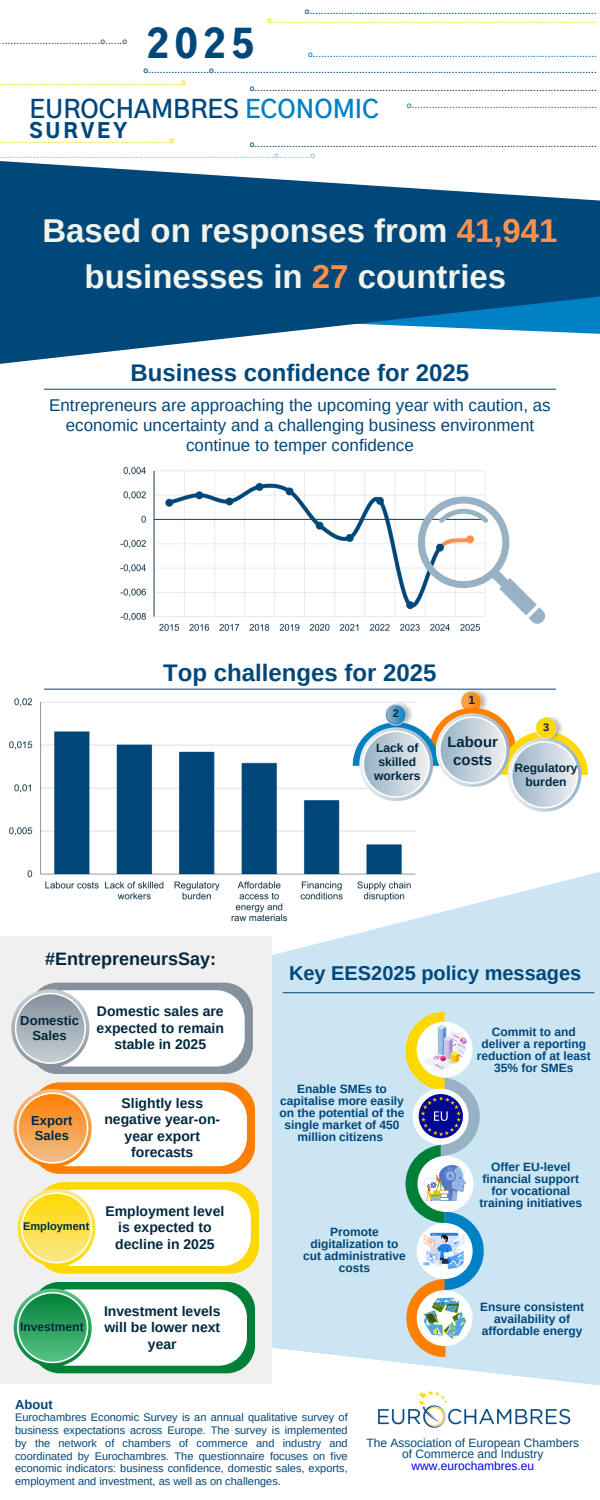
<style>
.page{position:relative;width:600px;height:1500px;background:#fff}
.page>*{position:absolute;margin:0;border:0;box-sizing:border-box;transform-origin:0 0}
.t1{font:900 38px "Gothic A1";color:#00477a}
.t2{font:700 33px/45.8px "Arimo";color:#f2f4eb;text-align:center}
.t3{font:600 25px "Gothic A1";color:#00467f}
.t4{font:700 24px "Arimo";color:#00477a}
.t5{font:700 20px "Arimo";color:#00477a}
.t6{font:900 20px "Gothic A1";letter-spacing:.14em;color:#00477a}
.t7{font:700 18px "Arimo";color:#01283f}
.t8{font:17px/20.2px "Arimo";color:#00477a;text-align:center}
.t9{font:700 14.9px "Arimo";color:#01283f}
.t10{font:700 14px/16.5px "Arimo";color:#01283f;text-align:center}
.t11{font:700 13px "Arimo";color:#01283f}
.t12{font:700 13px "Arimo";color:#00477a}
.t13{font:700 12.1px/14px "Arimo";color:#01283f;text-align:center}
.t14{font:700 12px/12px "Arimo";color:#00477a;text-align:center}
.t15{font:12px/11.2px "Arimo";color:#00477a;text-align:center}
.t16{font:12px "Arimo";color:#00e}
.t17{font:700 12px "Arimo";color:#01283f}
.t18{font:11px/12.8px "Arimo";color:#00477a;text-align:justify}
.t19{font:700 11px "Arimo";color:#01283f}
.t20{font:600 8px "Gothic A1";color:#00477a}
.t21{font:600 8px "Gothic A1";color:#ffd800}
.t22{font:600 8px "Gothic A1";color:#0081c6}
.t23{font:600 8px "Gothic A1";color:#97b2c5}
.t24{font:600 8px "Gothic A1";color:#3c505a}
.s1{color:#0081c6}
.s2{color:#ff914d}
</style>
<div class="page">
<hr style="left:44px;top:389px;width:512px;height:1px;background:#00477a">
<div style="left:0;top:872px;width:600px;height:512px;background:#cce5f3"></div>
<svg style="left:242px;top:1347px;width:358px;height:39px;fill:#cce5f3"></svg>
<img style="left:357px;top:1364px;width:229px;height:64px">
<hr style="left:283px;top:992px;width:311px;height:1px;background:#00477a">
<hr style="left:44px;top:689px;width:512px;height:1px;background:#00477a">
<svg style="left:0;top:161px;width:600px;height:203px;fill:#00477a"></svg>
<div style="left:0;top:937px;width:271px;height:446px;background:#f0f0f0"></div>
<img style="left:4px;top:698px;width:421px;height:232px">
<svg style="left:11px;top:983px;width:242px;height:91px"></svg>
<svg style="left:14px;top:1082px;width:241px;height:92px"></svg>
<svg style="left:18px;top:1182px;width:241px;height:92px"></svg>
<svg style="left:14px;top:1282px;width:241px;height:91px"></svg>
<img style="left:463px;top:689px;width:26px;height:2px">
<svg style="left:353px;top:691px;width:235px;height:121px"></svg>
<img style="left:120px;top:467px;width:366px;height:164px">
<svg style="left:406px;top:1012px;width:78px;height:345px"></svg>
<svg style="left:413px;top:497px;width:132px;height:128px"></svg>
<p class="t20" style="left:305px;top:7px;width:293px">o...................................................................................................</p>
<h4 class="t21" style="left:267px;top:17px;width:331px">o................................................................................................................</h4>
<p class="t1" style="left:147px;top:27px;width:109px">2025</p>
<p class="t21" style="left:1px;top:78px;width:186px">..............................................................o</p>
<p class="t24" style="left:-1px;top:38px;width:130px">...................................o......o</p>
<p class="t22" style="left:308px;top:51px;width:291px">o..................................................................................................</p>
<p class="t20" style="left:144px;top:67px;width:455px">o.....................o....................................................................................................................................</p>
<p class="t20" style="left:250px;top:85px;width:349px">o......................................................................................................................</p>
<h4 class="t3" style="left:30px;top:98px;width:351px">EUROCHAMBRES <span class="s1">ECONOMIC</span></h4>
<p class="t22" style="left:407px;top:102px;width:192px">o................................................................</p>
<h2 class="t6" style="left:30px;top:122px;width:99px">SURVEY</h2>
<p class="t21" style="left:1px;top:137px;width:174px">..........................................................o</p>
<h1 class="t20" style="left:250px;top:141px;width:349px">o......................................................................................................................</h1>
<p class="t23" style="left:1px;top:151px;width:316px">..............................................................................................o...........o</p>
<p class="t2" style="left:42px;top:208px;width:517px">Based on responses from <span class="s2">41,941 </span>businesses in <span class="s2">27</span> countries</p>
<p class="t4" style="left:131px;top:360px;width:340px">Business confidence for 2025</p>
<p class="t8" style="left:49px;top:395px;width:503px">Entrepreneurs are approaching the upcoming year with caution, as economic uncertainty and a challenging business environment continue to temper confidence</p>
<p class="t4" style="left:163px;top:660px;width:275px">Top challenges for 2025</p>
<p class="t19" style="left:393px;top:707px;width:8px">2</p>
<p class="t13" style="left:374px;top:741px;width:48px">Lack of skilled workers</p>
<p class="t17" style="left:468px;top:693px;width:8px">1</p>
<p class="t9" style="left:448px;top:734px;width:52px">Labour</p>
<p class="t9" style="left:453px;top:751px;width:40px">costs</p>
<p class="t19" style="left:543px;top:721px;width:8px">3</p>
<p class="t13" style="left:514px;top:761px;width:65px">Regulatory</p>
<p class="t13" style="left:526px;top:775px;width:42px">burden</p>
<p class="t7" style="left:45px;top:948px;width:172px">#EntrepreneursSay:</p>
<p class="t11" style="left:20px;top:1014px;width:60px">Domestic</p>
<p class="t11" style="left:33px;top:1029px;width:36px">Sales</p>
<p class="t10" style="left:97px;top:1003px;width:129px">Domestic sales are expected to remain stable in 2025</p>
<p class="t11" style="left:31px;top:1113px;width:43px">Export</p>
<h3 class="t11" style="left:35px;top:1128px;width:36px">Sales</h3>
<p class="t10" style="left:104px;top:1095px;width:117px">Slightly less negative year-on&shy;year export forecasts</p>
<p class="t19" style="left:23px;top:1221px;width:68px">Employment</p>
<p class="t10" style="left:105px;top:1203px;width:120px">Employment level is expected to decline in 2025</p>
<p class="t17" style="left:20px;top:1320px;width:65px">Investment</p>
<p class="t12" style="left:15px;top:1398px;width:39px">About</p>
<p class="t10" style="left:104px;top:1302px;width:118px">Investment levels will be lower next year</p>
<p class="t5" style="left:289px;top:962px;width:294px">Key EES2025 policy messages</p>
<p class="t14" style="left:279px;top:1082px;width:127px">Enable SMEs to capitalise more easily on the potential of the single market of 450 million citizens</p>
<p class="t14" style="left:303px;top:1226px;width:104px">Promote digitalization to cut administrative costs</p>
<p class="t14" style="left:477px;top:1026px;width:115px">Commit to and deliver a reporting reduction of at least<br>35% for SMEs</p>
<p class="t14" style="left:480px;top:1161px;width:104px">Offer EU-level financial support for vocational training initiatives</p>
<p class="t14" style="left:480px;top:1301px;width:105px">Ensure consistent availability of affordable energy</p>
<p class="t18" style="left:15px;top:1411px;width:334px">Eurochambres Economic Survey is an annual qualitative survey of business expectations across Europe. The survey is implemented by the network of chambers of commerce and industry and coordinated by Eurochambres. The questionnaire focuses on five economic indicators: business confidence, domestic sales, exports, employment and investment, as well as on challenges.</p>
<p class="t15" style="left:366px;top:1437px;width:214px">The Association of European Chambers of Commerce and Industry</p>
<p class="t16" style="left:411px;top:1459px;width:124px">www.eurochambres.eu</p>
</div>
